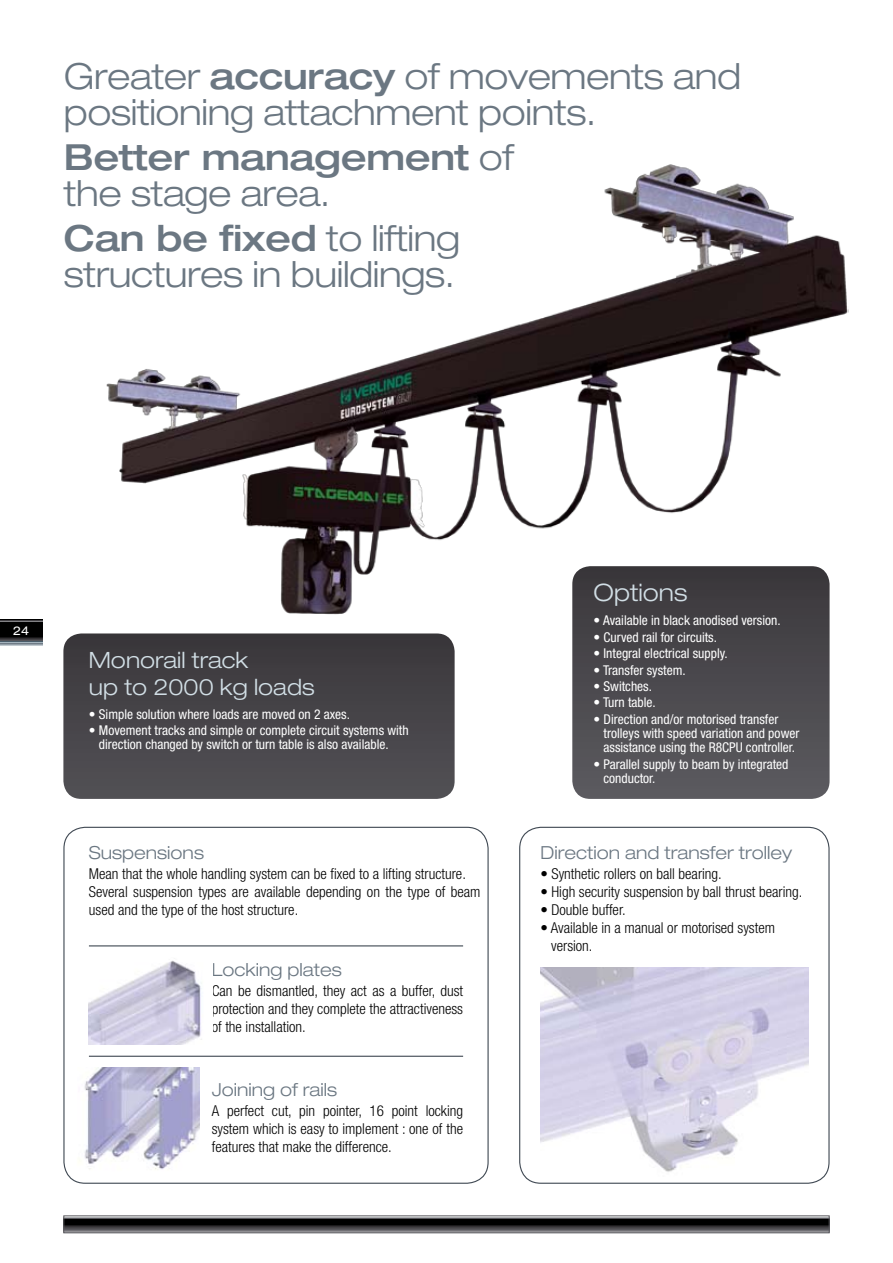
<style>
.page{position:relative;width:893px;height:1263px;background:#fff}
.page>*{position:absolute;margin:0;border:0;box-sizing:border-box;transform-origin:0 0}
.t1{font:300 expanded 36px/36px "Helvetica Neue";letter-spacing:-.01em;color:#6b7782}
.t2{font:500 expanded 36px/36px "Helvetica Neue";letter-spacing:-.01em;color:#6b7782}
.t3{font:300 expanded 24px "Helvetica Neue";color:#d1dee5}
.t4{font:300 expanded 22.5px/27px "Helvetica Neue";color:#d1dee5}
.t5{font:300 expanded 18px "Helvetica Neue";color:#6b7782}
.t6{font:300 condensed 15px/18px "Helvetica Neue";color:#000}
.t7{font:condensed 13.5px/14.2px "Helvetica Neue";color:#fff}
.t8{font:expanded 12px "Helvetica Neue";color:#fff}
.s1{font-weight:500}
.s2{font-weight:300}
</style>
<div class="page">
<img style="left:106px;top:164px;width:743px;height:450px">
<svg style="left:65px;top:1217px;width:763px;height:14px;background:#313032"></svg>
<div style="left:63px;top:1215px;width:767px;height:18px;border:1px solid #5c5b60"></div>
<svg style="left:0;top:620px;width:43px;height:21px"></svg>
<svg style="left:0;top:641px;width:43px;height:4px"></svg>
<svg style="left:63px;top:633px;width:392px;height:166px;background:#48464a"></svg>
<svg style="left:572px;top:566px;width:258px;height:233px;background:#4c4a4e"></svg>
<div style="left:519px;top:827px;width:311px;height:357px;border:1px solid #404953;border-radius:21px"></div>
<img style="left:89px;top:960px;width:113px;height:84px">
<img style="left:84px;top:1068px;width:115px;height:102px">
<hr style="left:89px;top:945px;width:374px;height:1px;background:#404953">
<hr style="left:89px;top:1056px;width:374px;height:1px;background:#404953">
<img style="left:540px;top:968px;width:268px;height:204px">
<h1 class="t1" style="left:64px;top:58px;width:679px">Greater <span class="s1">accuracy</span> of movements and positioning attachment points.</h1>
<h1 class="t2" style="left:64px;top:138px;width:451px">Better management <span class="s2">of the stage area.</span></h1>
<h1 class="t1" style="left:64px;top:219px;width:398px"><span class="s1">Can be fixed</span> to lifting structures in buildings.</h1>
<p class="t8" style="left:13px;top:623px;width:18px">24</p>
<h3 class="t4" style="left:89px;top:646px;width:227px">Monorail track<br>up to 2000 kg loads</h3>
<p class="t7" style="left:89px;top:706px;width:262px">• Simple solution where loads are moved on 2 axes.</p>
<p class="t7" style="left:99px;top:723px;width:311px;text-indent:-10px">• Movement tracks and simple or complete circuit systems with direction changed by switch or turn table is also available.</p>
<p class="t5" style="left:89px;top:841px;width:117px">Suspensions</p>
<p class="t6" style="left:89px;top:864px;width:393px">Mean that the whole handling system can be fixed to a lifting structure.<br>Several suspension types are available depending on the type of beam used and the type of the host structure.</p>
<p class="t5" style="left:212px;top:959px;width:132px">Locking plates</p>
<p class="t6" style="left:212px;top:981px;width:253px;text-align:justify">Can be dismantled, they act as a buffer, dust protection and they complete the attractiveness of the installation.</p>
<p class="t5" style="left:212px;top:1079px;width:127px">Joining of rails</p>
<p class="t6" style="left:212px;top:1102px;width:253px;text-align:justify">A perfect cut, pin pointer, 16 point locking system which is easy to implement : one of the features that make the difference.</p>
<h2 class="t3" style="left:594px;top:578px;width:95px">Options</h2>
<p class="t7" style="left:594px;top:613px;width:189px">• Available in black anodised version.</p>
<p class="t7" style="left:594px;top:630px;width:125px">• Curved rail for circuits.</p>
<p class="t7" style="left:594px;top:646px;width:136px">• Integral electrical supply.</p>
<p class="t7" style="left:594px;top:662px;width:94px">• Transfer system.</p>
<p class="t7" style="left:594px;top:679px;width:60px">• Switches.</p>
<p class="t7" style="left:594px;top:695px;width:64px">• Turn table.</p>
<p class="t7" style="left:604px;top:712px;width:197px;text-indent:-10px">• Direction and/or motorised transfer trolleys with speed variation and power assistance using the R8CPU controller.</p>
<p class="t7" style="left:604px;top:756px;width:186px;text-indent:-10px">• Parallel supply to beam by integrated conductor.</p>
<p class="t5" style="left:540px;top:841px;width:253px">Direction and transfer trolley</p>
<p class="t6" style="left:540px;top:864px;width:183px">• Synthetic rollers on ball bearing.</p>
<p class="t6" style="left:540px;top:882px;width:264px">• High security suspension by ball thrust bearing.</p>
<p class="t6" style="left:540px;top:900px;width:87px">• Double buffer.</p>
<p class="t6" style="left:551px;top:918px;width:225px;text-indent:-11px">• Available in a manual or motorised system version.</p>
</div>
